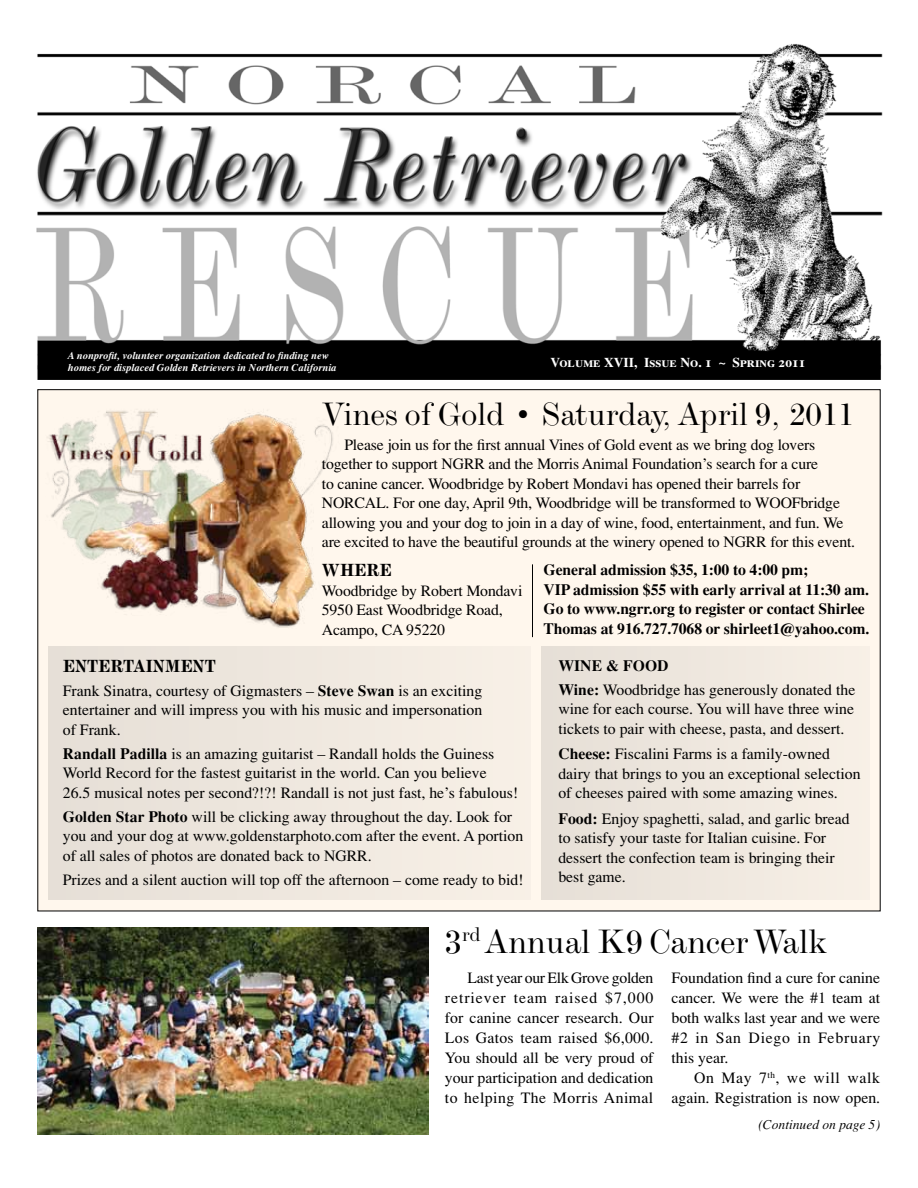
<style>
.page{position:relative;width:918px;height:1188px;background:#fff}
.page>*{position:absolute;margin:0;border:0;box-sizing:border-box;transform-origin:0 0}
.t1{font:expanded 34.5px "Modern";letter-spacing:-.01em;color:#000}
.t2{font:expanded 33px "Modern";letter-spacing:-.01em;color:#000}
.t3{font:700 18px "Modern";color:#000}
.t4{font:15.75px/19.5px "Times";color:#000}
.t5{font:700 15.75px/19.5px "Times";letter-spacing:-.01em;color:#000}
.t6{font:13.5px "Times Bold SC";color:#fff}
.t7{font:italic 13.5px "Times";color:#000}
.t8{font:italic 700 10.5px/12px "Times";color:#fff}
.s1{font-weight:700}
</style>
<div class="page">
<div style="left:38px;top:390px;width:842px;height:521px;background:#fff7ed"></div>
<div style="left:541px;top:646px;width:329px;height:254px;background:#eee7de"></div>
<div style="left:48px;top:646px;width:483px;height:254px;background:#eee7de"></div>
<img style="left:36px;top:44px;width:847px;height:336px">
<img style="left:37px;top:927px;width:391px;height:208px">
<img style="left:37px;top:403px;width:296px;height:226px">
<hr style="left:532px;top:564px;width:1px;height:73px;background:#000">
<p class="t8" style="left:68px;top:350px;width:270px">A nonprofit, volunteer organization dedicated to finding new homes for displaced Golden Retrievers in Northern California</p>
<p class="t6" style="left:551px;top:354px;width:257px">Volume XVII, Issue No. 1 ~ Spring 2011</p>
<h2 class="t2" style="left:322px;top:393px;width:534px">Vines of Gold • Saturday, April 9, 2011</h2>
<p class="t4" style="left:322px;top:435px;width:535px;text-indent:23px">Please join us for the first annual Vines of Gold event as we bring dog lovers together to support NGRR and the Morris Animal Foundation’s search for a cure<br>to canine cancer. Woodbridge by Robert Mondavi has opened their barrels for NORCAL. For one day, April 9th, Woodbridge will be transformed to WOOFbridge allowing you and your dog to join in a day of wine, food, entertainment, and fun. We are excited to have the beautiful grounds at the winery opened to NGRR for this event.</p>
<p class="t3" style="left:322px;top:560px;width:67px">WHERE</p>
<p class="t4" style="left:322px;top:581px;width:202px">Woodbridge by Robert Mondavi<br>5950 East Woodbridge Road,<br>Acampo, CA 95220</p>
<p class="t5" style="left:544px;top:560px;width:327px">General admission $35, 1:00 to 4:00 pm;<br>VIP admission $55 with early arrival at 11:30 am.<br>Go to www.ngrr.org to register or contact Shirlee Thomas at 916.727.7068 or shirleet1@yahoo.com.</p>
<p class="t3" style="left:63px;top:655px;width:154px">ENTERTAINMENT</p>
<p class="t4" style="left:63px;top:681px;width:421px;text-align:justify">Frank Sinatra, courtesy of Gigmasters – <span class="s1">Steve Swan</span> is an exciting entertainer and will impress you with his music and impersonation of Frank.</p>
<p class="t4" style="left:63px;top:744px;width:457px"><span class="s1">Randall Padilla</span> is an amazing guitarist – Randall holds the Guiness<br>World Record for the fastest guitarist in the world. Can you believe<br>26.5 musical notes per second?!?! Randall is not just fast, he’s fabulous!</p>
<p class="t4" style="left:63px;top:807px;width:462px"><span class="s1">Golden Star Photo</span> will be clicking away throughout the day. Look for you and your dog at www.goldenstarphoto.com after the event. A portion of all sales of photos are donated back to NGRR.</p>
<p class="t4" style="left:63px;top:870px;width:462px">Prizes and a silent auction will top off the afternoon – come ready to bid!</p>
<h1 class="t1" style="left:445px;top:920px;width:384px">3<sup>rd</sup> Annual K9 Cancer Walk</h1>
<p class="t4" style="left:558px;top:653px;width:298px;line-height:24px"><span class="s1">Wine &amp; Food<br>Wine:</span> Woodbridge has generously donated the</p>
<p class="t4" style="left:558px;top:699px;width:297px">wine for each course. You will have three wine tickets to pair with cheese, pasta, and dessert.</p>
<p class="t4" style="left:558px;top:744px;width:304px"><span class="s1">Cheese:</span> Fiscalini Farms is a family-owned dairy that brings to you an exceptional selection of cheeses paired with some amazing wines.</p>
<p class="t4" style="left:558px;top:808px;width:293px"><span class="s1">Food:</span> Enjoy spaghetti, salad, and garlic bread to satisfy your taste for Italian cuisine. For dessert the confection team is bringing their best game.</p>
<p class="t4" style="left:445px;top:968px;width:210px;line-height:20px;text-align:justify;text-indent:23px">Last year our Elk Grove golden retriever team raised $7,000 for canine cancer research. Our Los Gatos team raised $6,000.<br>You should all be very proud of your participation and dedication to helping The Morris Animal</p>
<p class="t4" style="left:672px;top:968px;width:210px;line-height:20px;text-align:justify">Foundation find a cure for canine cancer. We were the #1 team at both walks last year and we were #2 in San Diego in February this year.</p>
<p class="t4" style="left:672px;top:1068px;width:210px;line-height:20px;text-align:right">On May 7<sup>th</sup>, we will walk again. Registration is now open.</p>
<p class="t7" style="left:758px;top:1116px;width:123px">(Continued on page 5)</p>
</div>
